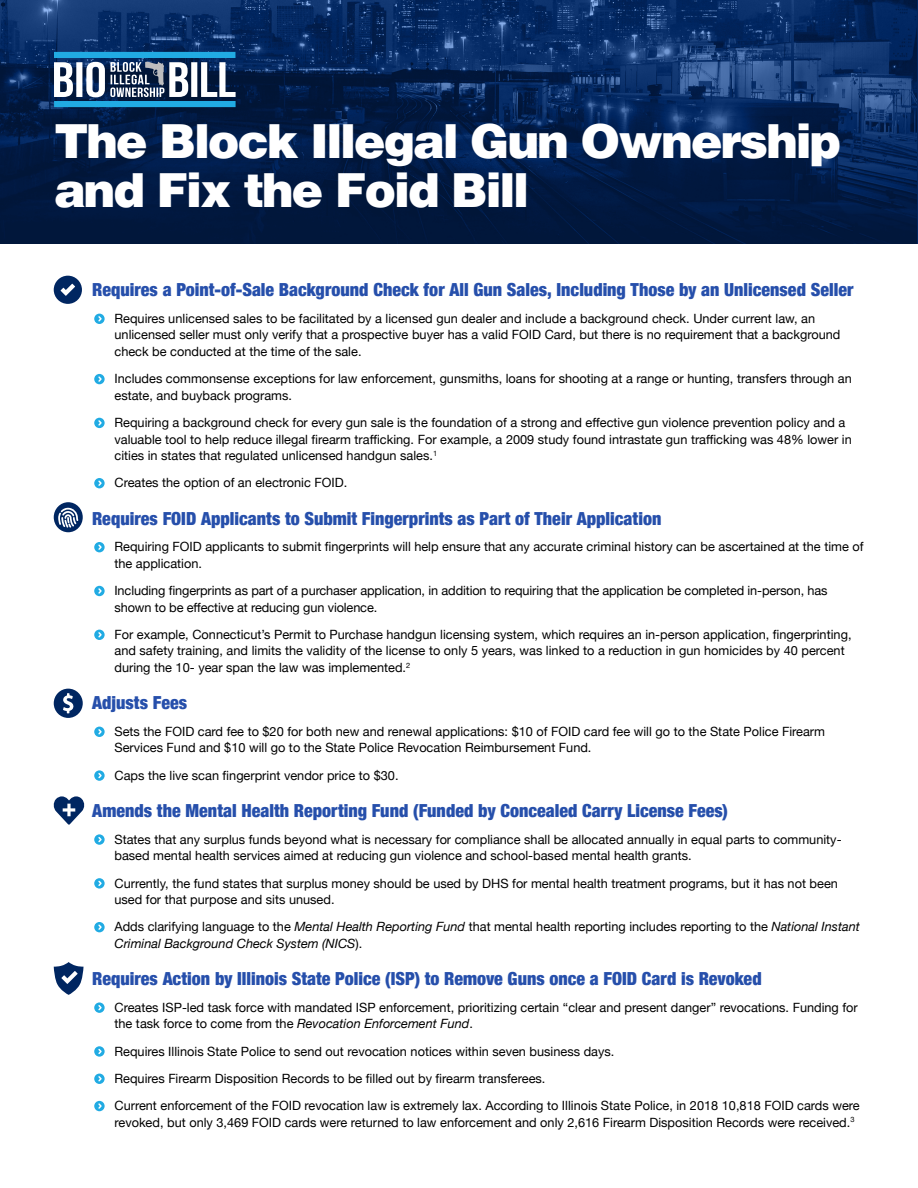
<style>
.page{position:relative;width:918px;height:1188px;background:#fff}
.page>*{position:absolute;margin:0;border:0;box-sizing:border-box;transform-origin:0 0}
.t1{font:900 48px/49.7px "Helvetica";letter-spacing:-.05em;color:#fff}
.t2{font:900 condensed 18px "Helvetica Neue";color:#264fab}
.t3{font:12.75px/16.5px "Helvetica Neue";color:#000}
.s1{font-style:italic}
</style>
<div class="page">
<img style="left:0;top:0;width:917px;height:243px">
<svg style="left:54px;top:276px;width:28px;height:28px"></svg>
<svg style="left:94px;top:314px;width:11px;height:10px"></svg>
<svg style="left:97px;top:315px;width:6px;height:8px"></svg>
<div style="left:94px;top:374px;width:11px;height:10px;background:#21abe3;border-radius:50%"></div>
<svg style="left:98px;top:375px;width:5px;height:7px"></svg>
<div style="left:94px;top:418px;width:11px;height:10px;background:#21abe3;border-radius:50%"></div>
<svg style="left:98px;top:420px;width:5px;height:7px"></svg>
<svg style="left:94px;top:478px;width:11px;height:10px"></svg>
<svg style="left:97px;top:479px;width:6px;height:8px"></svg>
<svg style="left:54px;top:502px;width:29px;height:30px"></svg>
<svg style="left:94px;top:542px;width:11px;height:10px"></svg>
<svg style="left:97px;top:543px;width:6px;height:8px"></svg>
<div style="left:94px;top:586px;width:11px;height:10px;background:#21abe3;border-radius:50%"></div>
<svg style="left:98px;top:587px;width:5px;height:8px"></svg>
<svg style="left:94px;top:630px;width:11px;height:10px"></svg>
<svg style="left:97px;top:631px;width:6px;height:8px"></svg>
<svg style="left:54px;top:689px;width:29px;height:29px"></svg>
<svg style="left:94px;top:727px;width:11px;height:10px"></svg>
<svg style="left:97px;top:728px;width:6px;height:8px"></svg>
<svg style="left:94px;top:770px;width:11px;height:11px"></svg>
<svg style="left:97px;top:772px;width:6px;height:8px"></svg>
<svg style="left:53px;top:796px;width:32px;height:29px"></svg>
<svg style="left:94px;top:834px;width:11px;height:11px"></svg>
<svg style="left:97px;top:835px;width:6px;height:9px"></svg>
<svg style="left:94px;top:878px;width:11px;height:11px"></svg>
<svg style="left:97px;top:879px;width:6px;height:8px"></svg>
<svg style="left:94px;top:922px;width:11px;height:10px"></svg>
<svg style="left:97px;top:923px;width:6px;height:8px"></svg>
<svg style="left:54px;top:962px;width:30px;height:33px"></svg>
<svg style="left:94px;top:1002px;width:11px;height:11px"></svg>
<svg style="left:97px;top:1004px;width:6px;height:8px"></svg>
<svg style="left:94px;top:1046px;width:11px;height:11px"></svg>
<svg style="left:97px;top:1047px;width:6px;height:9px"></svg>
<svg style="left:94px;top:1074px;width:11px;height:10px"></svg>
<svg style="left:97px;top:1075px;width:6px;height:8px"></svg>
<div style="left:94px;top:1101px;width:11px;height:10px;background:#21abe3;border-radius:50%"></div>
<svg style="left:98px;top:1102px;width:5px;height:7px"></svg>
<svg style="left:54px;top:62px;width:19px;height:35px"></svg>
<div style="left:76px;top:62px;width:6px;height:35px;background:#fff"></div>
<div style="left:54px;top:101px;width:182px;height:6px;background:#21abe3"></div>
<div style="left:54px;top:52px;width:181px;height:6px;background:#21abe3"></div>
<svg style="left:86px;top:61px;width:102px;height:36px"></svg>
<div style="left:191px;top:62px;width:6px;height:35px;background:#fff"></div>
<svg style="left:201px;top:62px;width:35px;height:35px"></svg>
<h1 class="t1" style="left:54px;top:116px;width:789px">The Block Illegal Gun Ownership and Fix the Foid Bill</h1>
<h2 class="t2" style="left:92px;top:275px;width:763px">Requires a Point-of-Sale Background Check for All Gun Sales, Including Those by an Unlicensed Seller</h2>
<p class="t3" style="left:114px;top:311px;width:728px">Requires unlicensed sales to be facilitated by a licensed gun dealer and include a background check. Under current law, an unlicensed seller must only verify that a prospective buyer has a valid FOID Card, but there is no requirement that a background check be conducted at the time of the sale.</p>
<p class="t3" style="left:114px;top:371px;width:739px">Includes commonsense exceptions for law enforcement, gunsmiths, loans for shooting at a range or hunting, transfers through an estate, and buyback programs.</p>
<p class="t3" style="left:114px;top:415px;width:739px">Requiring a background check for every gun sale is the foundation of a strong and effective gun violence prevention policy and a valuable tool to help reduce illegal firearm trafficking. For example a, 2009 study found intrastate gun trafficking was 48% lower in cities in states that regulated unlicensed handgun sales.<sup>1</sup></p>
<p class="t3" style="left:114px;top:475px;width:234px">Creates the option of an electronic FOID.</p>
<h2 class="t2" style="left:92px;top:504px;width:571px">Requires FOID Applicants to Submit Fingerprints as Part of Their Application</h2>
<p class="t3" style="left:114px;top:539px;width:751px">Requiring FOID applicants to submit fingerprints will help ensure that any accurate criminal history can be ascertained at the time of the application.</p>
<p class="t3" style="left:114px;top:583px;width:715px">Including fingerprints as part of a purchaser application, in addition to requiring that the application be completed in-person, has shown to be effective at reducing gun violence.</p>
<p class="t3" style="left:114px;top:627px;width:739px">For example, Connecticut s’ Permit to Purchase handgun licensing system, which requires an in-person application, fingerprinting, and safety training, and limits the validity of the license to only 5 years, was linked to a reduction in gun homicides by 40 percent during the 10- year span the law was implemented.<sup>2</sup></p>
<h2 class="t2" style="left:92px;top:688px;width:97px">Adjusts Fees</h2>
<p class="t3" style="left:114px;top:724px;width:712px">Sets the FOID card fee to $20 for both new and renewal applications: $10 of FOID card fee will go to the State Police Firearm<br>Services Fund and $10 will go to the State Police Revocation Reimbursement Fund.</p>
<p class="t3" style="left:114px;top:768px;width:286px">Caps the live scan fingerprint vendor price to $30.</p>
<h2 class="t2" style="left:92px;top:796px;width:637px">Amends the Mental Health Reporting Fund (Funded by Concealed Carry License Fees(</h2>
<p class="t3" style="left:114px;top:848px;width:579px">based mental health services aimed at reducing gun violence and school-based mental health grants.</p>
<p class="t3" style="left:114px;top:832px;width:729px">States that any surplus funds beyond what is necessary for compliance shall be allocated annually in equal parts to community-</p>
<p class="t3" style="left:114px;top:875px;width:725px">Currently, the fund states that surplus money should be used by DHS for mental health treatment programs, but it has not been used for that purpose and sits unused.</p>
<p class="t3" style="left:114px;top:919px;width:747px">Adds clarifying language to the <span class="s1">Mental Health Reporting Fund</span> that mental health reporting includes reporting to the <span class="s1">National Instant<br>Criminal Background Check System (NICS</span> .(</p>
<h2 class="t2" style="left:92px;top:964px;width:671px">Requires Action by Illinois State Police (ISP) to Remove Guns once a FOID Card is Revoked</h2>
<p class="t3" style="left:114px;top:1000px;width:745px">Creates ISP-led task force with mandated ISP enforcement, prioritizing certain “clear and present danger” revocations. Funding for the task force to come from the <span class="s1">Revocation Enforcement Fund</span>.</p>
<p class="t3" style="left:114px;top:1038px;width:747px;line-height:27.3px">Requires Illinois State Police to send out revocation notices within seven business days.<br>Requires Firearm Disposition Records to be filled out by firearm transferees.<br>Current enforcement of the FOID revocation law is extremely lax. According to Illinois State Police, in 2018 10,818 FOID cards were</p>
<p class="t3" style="left:114px;top:1115px;width:742px">revoked, but only 3,469 FOID cards were returned to law enforcement and only 2,616 Firearm Disposition Records were received.<sup>3</sup></p>
</div>
